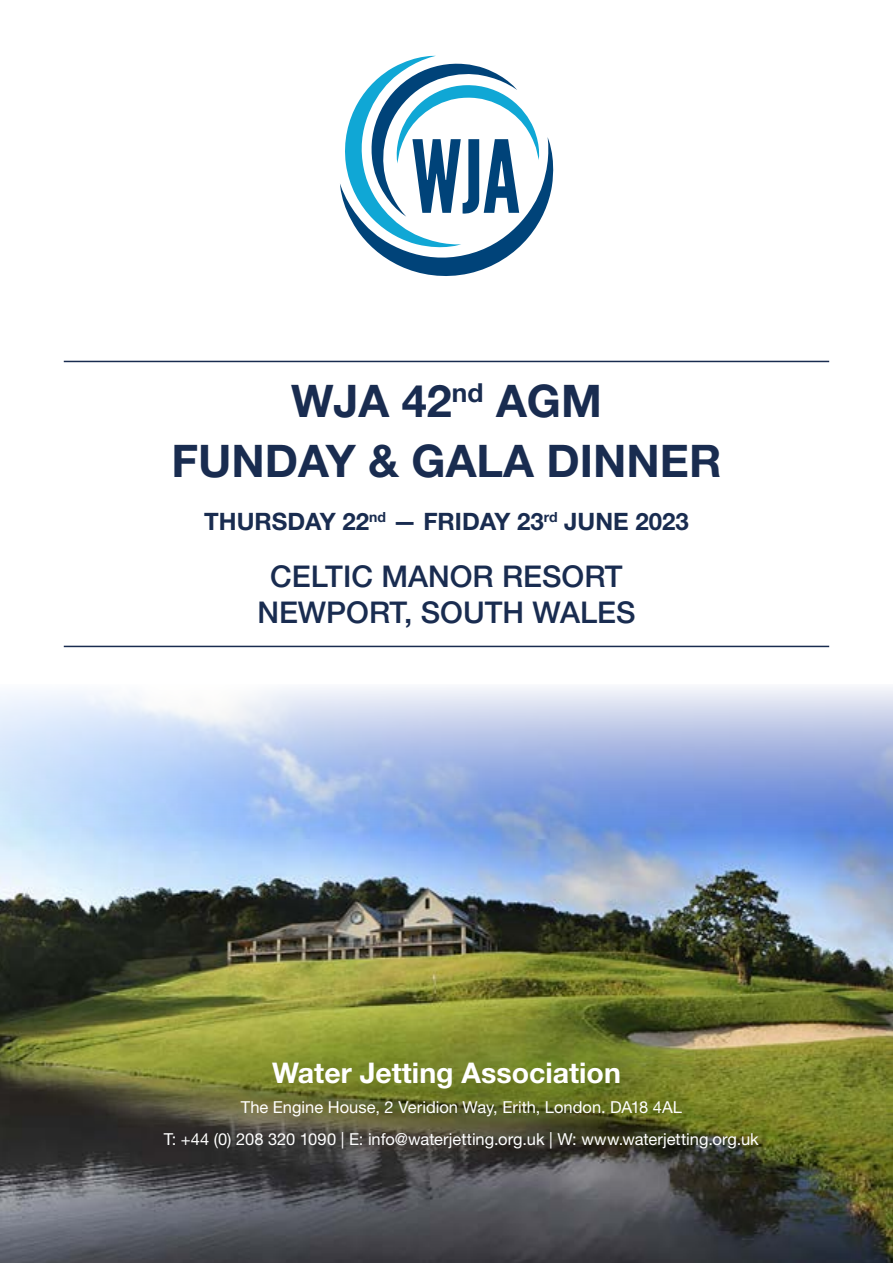
<style>
.page{position:relative;width:893px;height:1263px;background:#fff}
.page>*{position:absolute;margin:0;border:0;box-sizing:border-box;transform-origin:0 0}
.t1{font:700 45px/60px "Helvetica Neue LT Std";color:#192c50;text-align:center}
.t2{font:500 30px/36px "Helvetica Neue LT Std";color:#192c50;text-align:center}
.t3{font:700 28.5px "Helvetica Neue LT Std";color:#fff}
.t4{font:700 24px "Helvetica Neue LT Std";color:#192c50}
.t5{font:16.5px/32.5px "Helvetica Neue LT Std";color:#fff;text-align:center}
</style>
<div class="page">
<img style="left:0;top:831px;width:893px;height:432px">
<svg style="left:0;top:687px;width:893px;height:144px;background:#b1c5ec"></svg>
<svg style="left:340px;top:56px;width:213px;height:220px"></svg>
<hr style="left:64px;top:361px;width:765px;height:1px;background:#192c50">
<hr style="left:64px;top:646px;width:765px;height:1px;background:#192c50">
<h1 class="t1" style="left:171px;top:370px;width:552px">WJA 42<sup>nd</sup> AGM<br>FUNDAY &amp; GALA DINNER</h1>
<h3 class="t4" style="left:204px;top:506px;width:486px">THURSDAY 22<sup>nd</sup> — FRIDAY 23<sup>rd</sup> JUNE 2023</h3>
<h2 class="t2" style="left:257px;top:558px;width:380px">CELTIC MANOR RESORT<br>NEWPORT, SOUTH WALES</h2>
<h3 class="t3" style="left:272px;top:1056px;width:350px">Water Jetting Association</h3>
<p class="t5" style="left:164px;top:1090px;width:596px">The Engine House, 2 Veridion Way, Erith, London. DA18 4AL<br>T: +44 (0) 208 320 1090 | E: info@waterjetting.org.uk | W: www.waterjetting.org.uk</p>
</div>
